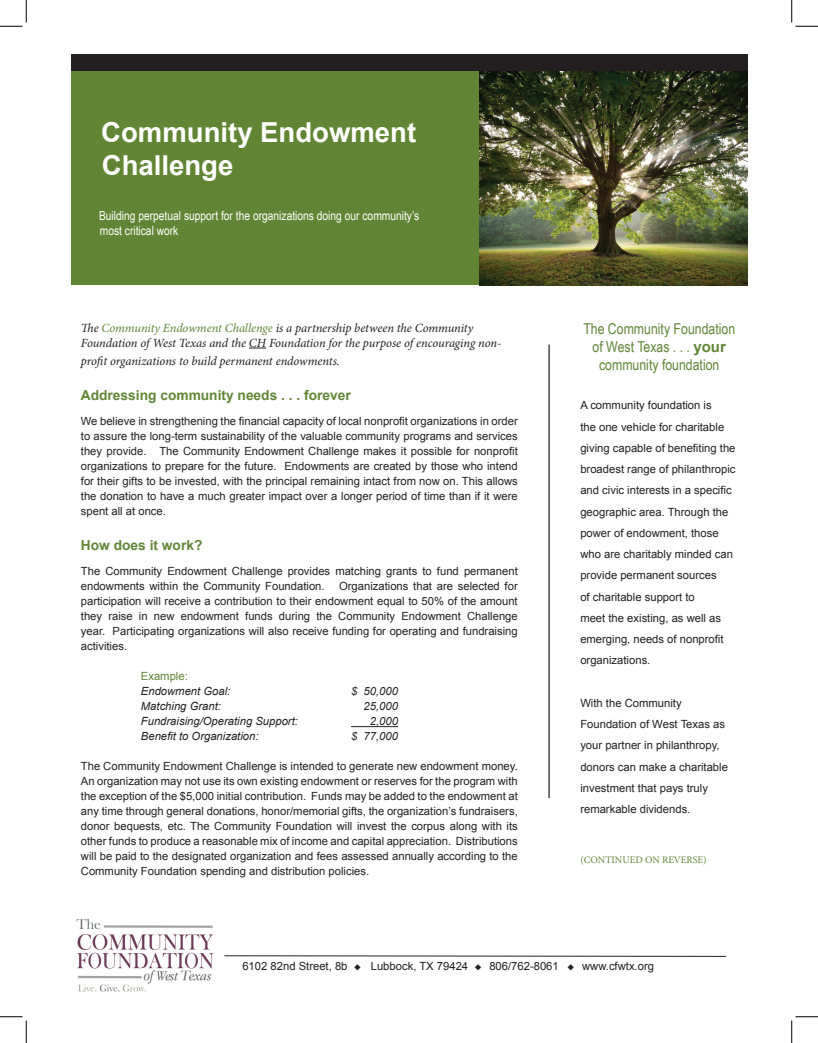
<style>
.page{position:relative;width:818px;height:1043px;background:#fff}
.page>*{position:absolute;margin:0;border:0;box-sizing:border-box;transform-origin:0 0}
.t1{font:700 27.5px/33px "Arial";color:#fff}
.t2{font:15px/18px "Arial Narrow";color:#608635;text-align:center}
.t3{font:700 13.75px "Arial";color:#608635}
.t4{font:italic 12.5px/15px "Minion Pro";letter-spacing:-.005em;color:#231f20}
.t5{font:12.5px/15px "Arial Narrow";color:#fff}
.t6{font:11.25px/15px "Arial";color:#231f20}
.t7{font:italic 11.25px "Arial";color:#231f20}
.t8{font:11.25px "Arial";color:#608635}
.t9{font:10px "Minion Pro";color:#608635}
.s1{color:#608635}
.s2{font-family:"Arial";font-weight:700}
</style>
<div class="page">
<div style="left:71px;top:55px;width:677px;height:16px;background:#231f20"></div>
<div style="left:71px;top:71px;width:478px;height:214px;background:#608635"></div>
<img style="left:479px;top:71px;width:269px;height:214px">
<hr style="left:548px;top:344px;width:1px;height:454px;background:#231f20">
<svg style="left:249px;top:348px;width:17px;height:1px"></svg>
<hr style="left:351px;top:726px;width:47px;height:1px;background:#231f20">
<img style="left:76px;top:918px;width:138px;height:74px">
<svg style="left:224px;top:955px;width:502px;height:2px"></svg>
<svg style="left:0;top:0;width:27px;height:27px"></svg>
<svg style="left:0;top:1016px;width:27px;height:26px"></svg>
<svg style="left:791px;top:0;width:27px;height:27px"></svg>
<svg style="left:791px;top:1016px;width:27px;height:26px"></svg>
<h1 class="t1" style="left:101px;top:116px;width:316px">Community Endowment<br>Challenge</h1>
<p class="t5" style="left:99px;top:207px;width:322px">Building perpetual support for the organizations doing our community’s most critical work</p>
<p class="t4" style="left:81px;top:320px;width:422px">The <span class="s1">Community Endowment Challenge</span> is a partnership between the Community<br>Foundation of West Texas and the CH Foundation for the purpose of encouraging non-</p>
<p class="t4" style="left:81px;top:353px;width:260px">profit organizations to build permanent endowments.</p>
<p class="t3" style="left:81px;top:386px;width:271px">Addressing community needs . . . forever</p>
<p class="t6" style="left:81px;top:414px;width:438px;text-align:justify">We believe in strengthening the financial capacity of local nonprofit organizations in order to assure the long-term sustainability of the valuable community programs and services they provide. The Community Endowment Challenge makes it possible for nonprofit organizations to prepare for the future. Endowments are created by those who intend for their gifts to be invested, with the principal remaining intact from now on. This allows the donation to have a much greater impact over a longer period of time than if it were spent all at once.</p>
<p class="t3" style="left:81px;top:536px;width:123px">How does it work?</p>
<p class="t6" style="left:81px;top:564px;width:438px">The Community Endowment Challenge provides matching grants to fund permanent endowments within the Community Foundation.</p>
<p class="t6" style="left:81px;top:579px;width:438px;text-align:justify;text-indent:258px">Organizations that are selected for participation will receive a contribution to their endowment equal to 50% of the amount they raise in new endowment funds during the Community Endowment Challenge year. Participating organizations will also receive funding for operating and fundraising activities.</p>
<p class="t8" style="left:141px;top:669px;width:48px">Example:</p>
<p class="t7" style="left:141px;top:684px;width:91px">Endowment Goal:</p>
<p class="t7" style="left:351px;top:684px;width:48px">$ 50,000</p>
<p class="t7" style="left:141px;top:699px;width:82px">Matching Grant:</p>
<p class="t7" style="left:363px;top:699px;width:36px">25,000</p>
<p class="t7" style="left:141px;top:714px;width:158px">Fundraising/Operating Support:</p>
<p class="t7" style="left:370px;top:714px;width:30px">2,000</p>
<p class="t7" style="left:141px;top:729px;width:119px">Benefit to Organization:</p>
<p class="t7" style="left:351px;top:729px;width:48px">$ 77,000</p>
<p class="t6" style="left:81px;top:759px;width:438px;text-align:justify">The Community Endowment Challenge is intended to generate new endowment money.<br>An organization may not use its own existing endowment or reserves for the program with the exception of the $5,000 initial contribution. Funds may be added to the endowment at any time through general donations, honor/memorial gifts, the organization’s fundraisers, donor bequests, etc. The Community Foundation will invest the corpus along with its other funds to produce a reasonable mix of income and capital appreciation. Distributions will be paid to the designated organization and fees assessed annually according to the Community Foundation spending and distribution policies.</p>
<h2 class="t2" style="left:583px;top:319px;width:153px">The Community Foundation of West Texas . . . <span class="s2">your </span>community foundation</h2>
<p class="t6" style="left:580px;top:395px;width:157px;line-height:21.2px">A community foundation is<br>the one vehicle for charitable giving capable of benefiting the broadest range of philanthropic and civic interests in a specific geographic area. Through the power of endowment, those who are charitably minded can provide permanent sources<br>of charitable support to<br>meet the existing, as well as emerging, needs of nonprofit organizations.</p>
<p class="t6" style="left:580px;top:692px;width:149px;line-height:21.2px">With the Community<br>Foundation of West Texas as your partner in philanthropy, donors can make a charitable investment that pays truly remarkable dividends.</p>
<p class="t9" style="left:580px;top:852px;width:128px">(CONTINUED ON REVERSE)</p>
<p class="t6" style="left:242px;top:958px;width:413px">6102 82nd Street, 8b ◆ Lubbock, TX 79424 ◆ 806/762-8061 ◆ www.cfwtx.org</p>
</div>
